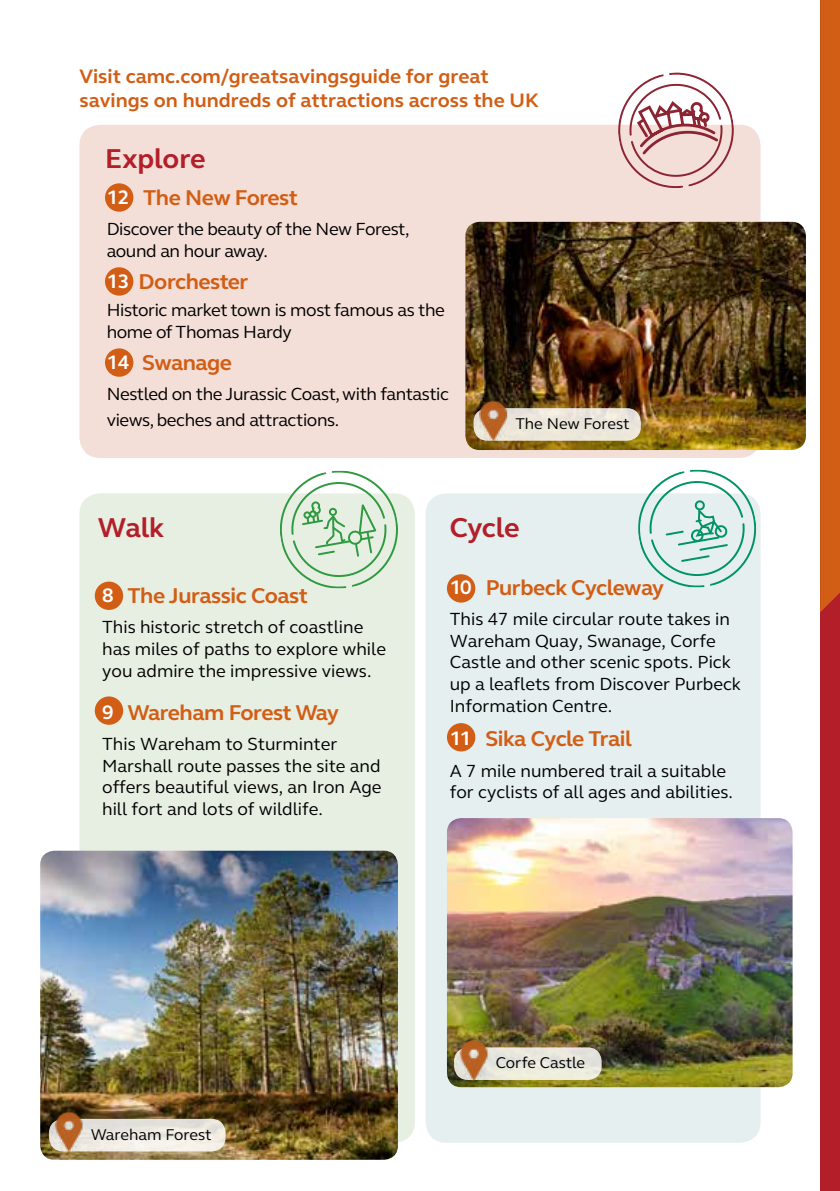
<style>
.page{position:relative;width:840px;height:1191px;background:#fff}
.page>*{position:absolute;margin:0;border:0;box-sizing:border-box;transform-origin:0 0}
.t1{font:700 28px "FS Elliot";letter-spacing:-.005em;color:#b31f29}
.t2{font:700 22px "FS Elliot";letter-spacing:-.02em;color:#d25e15}
.t3{font:700 20px/24px "FS Elliot";color:#d25e15}
.t4{font:18px/21.6px "FS Elliot";color:#000}
.t5{font:18px/21.6px "FS Elliot";letter-spacing:-.02em;color:#000}
.t6{font:16px "FS Elliot";color:#000}
.s1{font-size:20px;color:#fff}
</style>
<div class="page">
<div style="left:425px;top:493px;width:335px;height:649px;background:#e5efef;border-radius:21px"></div>
<div style="left:79px;top:493px;width:335px;height:649px;background:#e7efe3;border-radius:21px"></div>
<div style="left:819px;top:0;width:20px;height:1191px;background:#b31f29"></div>
<svg style="left:819px;top:0;width:20px;height:612px;background:#d36421"></svg>
<svg style="left:638px;top:470px;width:117px;height:117px"></svg>
<div style="left:446px;top:574px;width:29px;height:28px;background:#d25e15;border-radius:50%"></div>
<div style="left:446px;top:723px;width:29px;height:28px;background:#d25e15;border-radius:50%"></div>
<div style="left:95px;top:581px;width:28px;height:29px;background:#d25e15;border-radius:50%"></div>
<div style="left:95px;top:696px;width:28px;height:29px;background:#d25e15;border-radius:50%"></div>
<img style="left:447px;top:818px;width:345px;height:269px">
<img style="left:40px;top:850px;width:358px;height:309px">
<svg style="left:280px;top:471px;width:118px;height:117px"></svg>
<div style="left:79px;top:125px;width:681px;height:333px;background:#f3dfd8;border-radius:21px"></div>
<img style="left:465px;top:222px;width:340px;height:228px">
<svg style="left:618px;top:72px;width:116px;height:116px"></svg>
<div style="left:473px;top:408px;width:167px;height:33px;background:#ebe6da;border-radius:14px"></div>
<img style="left:474px;top:399px;width:45px;height:44px">
<div style="left:105px;top:348px;width:28px;height:29px;background:#d25e15;border-radius:50%"></div>
<div style="left:105px;top:267px;width:28px;height:29px;background:#d25e15;border-radius:50%"></div>
<div style="left:105px;top:183px;width:28px;height:29px;background:#d25e15;border-radius:50%"></div>
<svg style="left:49px;top:1118px;width:176px;height:33px"></svg>
<img style="left:50px;top:1110px;width:45px;height:43px">
<div style="left:454px;top:1047px;width:147px;height:33px;background:#eae8dd;border-radius:14px"></div>
<img style="left:455px;top:1038px;width:44px;height:44px">
<p class="t3" style="left:79px;top:64px;width:460px">Visit camc.com/greatsavingsguide for great savings on hundreds of attractions across the UK</p>
<h1 class="t1" style="left:105px;top:140px;width:102px">Explore</h1>
<p class="t2" style="left:107px;top:183px;width:193px"><span class="s1">12</span> The New Forest</p>
<p class="t5" style="left:107px;top:218px;width:304px">Discover the beauty of the New Forest, aound an hour away.</p>
<p class="t2" style="left:107px;top:267px;width:143px"><span class="s1">13</span> Dorchester</p>
<p class="t5" style="left:107px;top:299px;width:339px">Historic market town is most famous as the home of Thomas Hardy</p>
<p class="t2" style="left:107px;top:348px;width:127px"><span class="s1">14</span> Swanage</p>
<p class="t5" style="left:107px;top:380px;width:344px;line-height:26.4px">Nestled on the Jurassic Coast, with fantastic views, beches and attractions.</p>
<p class="t6" style="left:515px;top:413px;width:116px">The New Forest</p>
<h1 class="t1" style="left:98px;top:509px;width:68px">Walk</h1>
<h1 class="t1" style="left:449px;top:509px;width:71px">Cycle</h1>
<p class="t2" style="left:449px;top:573px;width:215px"><span class="s1">10</span> Purbeck Cycleway</p>
<p class="t4" style="left:449px;top:608px;width:293px">This 47 mile circular route takes in<br>Wareham Quay, Swanage, Corfe<br>Castle and other scenic spots. Pick up a leaflets from Discover Purbeck<br>Information Centre.</p>
<p class="t2" style="left:449px;top:724px;width:183px"><span class="s1">11</span> Sika Cycle Trail</p>
<p class="t4" style="left:449px;top:759px;width:284px">A 7 mile numbered trail a suitable for cyclists of all ages and abilities.</p>
<p class="t2" style="left:102px;top:581px;width:207px"><span class="s1">8</span> The Jurassic Coast</p>
<p class="t4" style="left:102px;top:616px;width:285px">This historic stretch of coastline has miles of paths to explore while you admire the impressive views.</p>
<p class="t2" style="left:102px;top:698px;width:238px"><span class="s1">9</span> Wareham Forest Way</p>
<p class="t4" style="left:102px;top:733px;width:281px">This Wareham to Sturminter<br>Marshall route passes the site and offers beautiful views, an Iron Age hill fort and lots of wildlife.</p>
<p class="t6" style="left:91px;top:1123px;width:122px">Wareham Forest</p>
<p class="t6" style="left:495px;top:1052px;width:91px">Corfe Castle</p>
</div>
